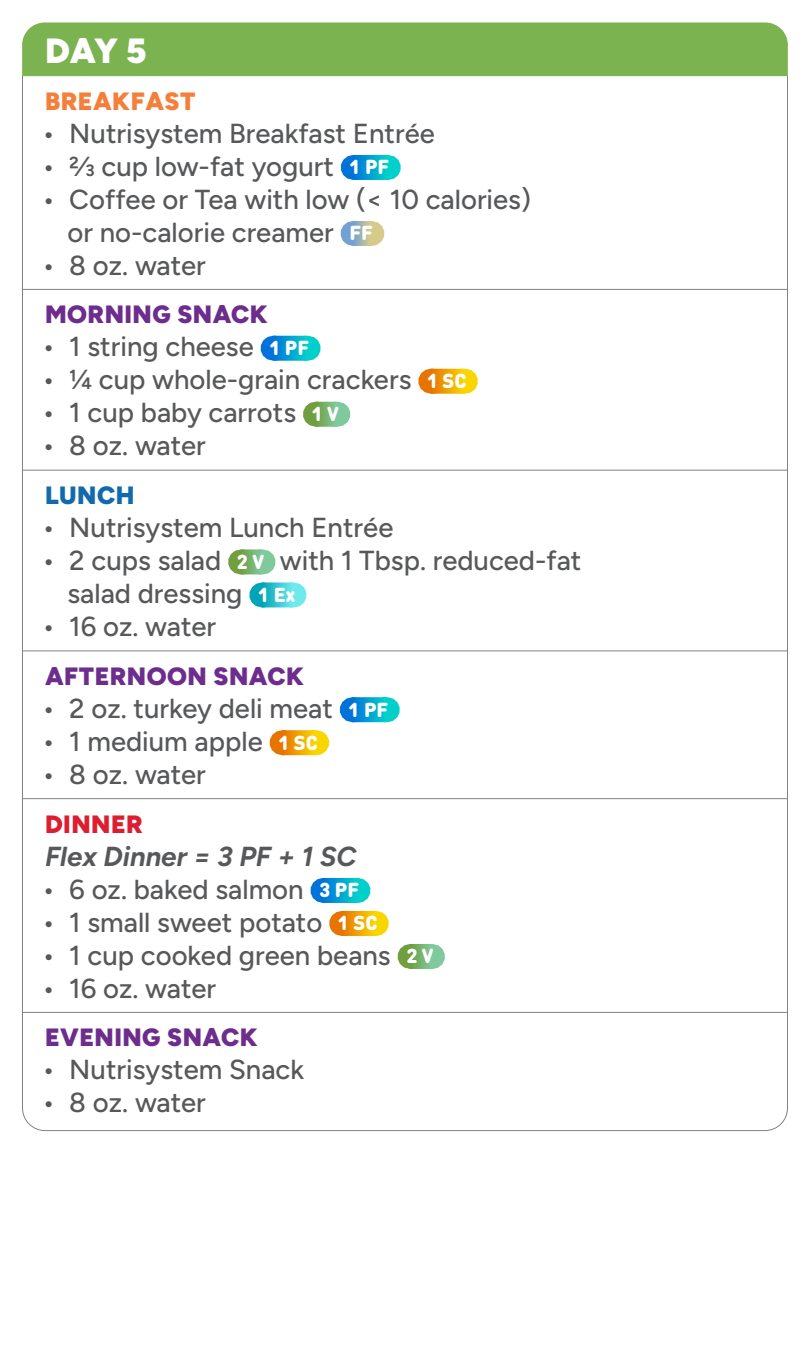
<style>
.page{position:relative;width:810px;height:1350px;background:#fff}
.page>*{position:absolute;margin:0;border:0;box-sizing:border-box;transform-origin:0 0}
.Day_Header{font:900 35px "Figtree";color:#fff}
.t1{font:500 27.5px/33px "Figtree";color:#57585a}
.Flex_Paragraph{font:italic 700 27.5px "Figtree";color:#57585a}
.Meal{font:900 25px "Figtree";letter-spacing:.02em;color:#6d2d8c}
.Meal_-_Top{font:900 25px "Figtree";letter-spacing:.02em;color:#f47f3b}
.Meal-2{font:900 25px "Figtree";letter-spacing:.02em;color:#dc1e31}
.Meal-3{font:900 25px "Figtree";letter-spacing:.02em;color:#126aae}
.s1{font-family:"DIN Round OT";font-weight:900;font-size:20px;color:#fff}
</style>
<div class="page">
<div style="left:22px;top:22px;width:766px;height:53px;background:#7bb350"></div>
<hr style="left:22px;top:76px;width:1px;height:40px;background:#808285">
<hr style="left:787px;top:76px;width:1px;height:40px;background:#808285">
<hr style="left:22px;top:75px;width:766px;height:1px;background:#7bb350">
<hr style="left:22px;top:110px;width:1px;height:183px;background:#808285">
<hr style="left:787px;top:110px;width:1px;height:183px;background:#808285">
<svg style="left:354px;top:155px;width:16px;height:25px"></svg>
<svg style="left:353px;top:155px;width:1px;height:25px"></svg>
<svg style="left:370px;top:155px;width:17px;height:25px"></svg>
<svg style="left:354px;top:221px;width:7px;height:25px"></svg>
<svg style="left:353px;top:221px;width:1px;height:25px"></svg>
<svg style="left:361px;top:221px;width:10px;height:25px"></svg>
<hr style="left:22px;top:286px;width:1px;height:44px;background:#808285">
<hr style="left:787px;top:286px;width:1px;height:44px;background:#808285">
<hr style="left:22px;top:289px;width:766px;height:1px;background:#808285">
<hr style="left:22px;top:323px;width:1px;height:151px;background:#808285">
<hr style="left:787px;top:323px;width:1px;height:151px;background:#808285">
<svg style="left:274px;top:336px;width:15px;height:25px"></svg>
<svg style="left:273px;top:336px;width:1px;height:25px"></svg>
<svg style="left:289px;top:336px;width:18px;height:25px"></svg>
<svg style="left:432px;top:369px;width:15px;height:25px"></svg>
<svg style="left:431px;top:369px;width:1px;height:25px"></svg>
<svg style="left:447px;top:369px;width:17px;height:25px"></svg>
<svg style="left:316px;top:402px;width:9px;height:25px"></svg>
<svg style="left:315px;top:402px;width:1px;height:25px"></svg>
<svg style="left:325px;top:402px;width:11px;height:25px"></svg>
<hr style="left:22px;top:467px;width:1px;height:43px;background:#808285">
<hr style="left:787px;top:467px;width:1px;height:43px;background:#808285">
<hr style="left:22px;top:470px;width:766px;height:1px;background:#808285">
<hr style="left:22px;top:504px;width:1px;height:150px;background:#808285">
<hr style="left:787px;top:504px;width:1px;height:150px;background:#808285">
<svg style="left:242px;top:549px;width:9px;height:25px"></svg>
<svg style="left:241px;top:549px;width:1px;height:25px"></svg>
<svg style="left:251px;top:549px;width:11px;height:25px"></svg>
<svg style="left:263px;top:582px;width:14px;height:25px"></svg>
<svg style="left:262px;top:582px;width:1px;height:25px"></svg>
<svg style="left:277px;top:582px;width:16px;height:25px"></svg>
<hr style="left:22px;top:647px;width:1px;height:44px;background:#808285">
<hr style="left:787px;top:647px;width:1px;height:44px;background:#808285">
<hr style="left:22px;top:650px;width:766px;height:1px;background:#808285">
<hr style="left:22px;top:685px;width:1px;height:117px;background:#808285">
<hr style="left:787px;top:685px;width:1px;height:117px;background:#808285">
<svg style="left:353px;top:697px;width:16px;height:25px"></svg>
<svg style="left:352px;top:697px;width:1px;height:25px"></svg>
<svg style="left:369px;top:697px;width:17px;height:25px"></svg>
<svg style="left:283px;top:730px;width:15px;height:25px"></svg>
<svg style="left:282px;top:730px;width:1px;height:25px"></svg>
<svg style="left:298px;top:730px;width:17px;height:25px"></svg>
<hr style="left:22px;top:795px;width:1px;height:44px;background:#808285">
<hr style="left:787px;top:795px;width:1px;height:44px;background:#808285">
<hr style="left:22px;top:798px;width:766px;height:1px;background:#808285">
<hr style="left:22px;top:833px;width:1px;height:183px;background:#808285">
<hr style="left:787px;top:833px;width:1px;height:183px;background:#808285">
<svg style="left:324px;top:878px;width:15px;height:25px"></svg>
<svg style="left:323px;top:878px;width:1px;height:25px"></svg>
<svg style="left:339px;top:878px;width:18px;height:25px"></svg>
<svg style="left:343px;top:911px;width:15px;height:25px"></svg>
<svg style="left:342px;top:911px;width:1px;height:25px"></svg>
<svg style="left:358px;top:911px;width:17px;height:25px"></svg>
<svg style="left:411px;top:944px;width:9px;height:25px"></svg>
<svg style="left:410px;top:944px;width:1px;height:25px"></svg>
<svg style="left:420px;top:944px;width:11px;height:25px"></svg>
<hr style="left:22px;top:1009px;width:1px;height:44px;background:#808285">
<hr style="left:787px;top:1009px;width:1px;height:44px;background:#808285">
<hr style="left:22px;top:1012px;width:766px;height:1px;background:#808285">
<hr style="left:22px;top:1046px;width:1px;height:52px;background:#808285">
<hr style="left:787px;top:1046px;width:1px;height:52px;background:#808285">
<svg style="left:22px;top:1098px;width:766px;height:33px"></svg>
<p class="Day_Header" style="left:45px;top:29px;width:103px">DAY 5</p>
<p class="Meal_-_Top" style="left:45px;top:85px;width:152px">BREAKFAST</p>
<p class="t1" style="left:42px;top:117px;width:394px">• Nutrisystem Breakfast Entrée</p>
<p class="t1" style="left:42px;top:150px;width:349px">• 2/3 cup low-fat yogurt <span class="s1">1 PF</span></p>
<p class="t1" style="left:68px;top:183px;width:465px;text-indent:-25px">• Coffee or Tea with low (&lt; 10 calories) or no-calorie creamer <span class="s1">FF</span></p>
<p class="t1" style="left:42px;top:249px;width:165px">• 8 oz. water</p>
<p class="Meal" style="left:45px;top:299px;width:224px">MORNING SNACK</p>
<p class="t1" style="left:42px;top:330px;width:269px">• 1 string cheese <span class="s1">1 PF</span></p>
<p class="t1" style="left:42px;top:363px;width:426px">• ¼ cup whole-grain crackers <span class="s1">1 SC</span></p>
<p class="t1" style="left:42px;top:396px;width:298px">• 1 cup baby carrots <span class="s1">1 V</span></p>
<p class="t1" style="left:42px;top:429px;width:165px">• 8 oz. water</p>
<p class="Meal-3" style="left:45px;top:480px;width:91px">LUNCH</p>
<p class="t1" style="left:42px;top:511px;width:353px">• Nutrisystem Lunch Entrée</p>
<p class="t1" style="left:68px;top:544px;width:515px;text-indent:-25px">• 2 cups salad <span class="s1">2 V</span> with 1 Tbsp. reduced-fat salad dressing <span class="s1">1 Ex</span></p>
<p class="t1" style="left:42px;top:610px;width:175px">• 16 oz. water</p>
<p class="Meal" style="left:45px;top:660px;width:261px">AFTERNOON SNACK</p>
<p class="t1" style="left:42px;top:692px;width:348px">• 2 oz. turkey deli meat <span class="s1">1 PF</span></p>
<p class="t1" style="left:42px;top:725px;width:277px">• 1 medium apple <span class="s1">1 SC</span></p>
<p class="t1" style="left:42px;top:758px;width:165px">• 8 oz. water</p>
<p class="Meal-2" style="left:45px;top:808px;width:99px">DINNER</p>
<p class="Flex_Paragraph" style="left:45px;top:840px;width:313px">Flex Dinner = 3 PF + 1 SC</p>
<p class="t1" style="left:42px;top:873px;width:318px">• 6 oz. baked salmon <span class="s1">3 PF</span></p>
<p class="t1" style="left:42px;top:906px;width:337px">• 1 small sweet potato <span class="s1">1 SC</span></p>
<p class="t1" style="left:42px;top:939px;width:393px">• 1 cup cooked green beans <span class="s1">2 V</span></p>
<p class="t1" style="left:42px;top:972px;width:175px">• 16 oz. water</p>
<p class="Meal" style="left:45px;top:1022px;width:214px">EVENING SNACK</p>
<p class="t1" style="left:42px;top:1053px;width:263px">• Nutrisystem Snack</p>
<p class="t1" style="left:42px;top:1086px;width:165px">• 8 oz. water</p>
</div>
